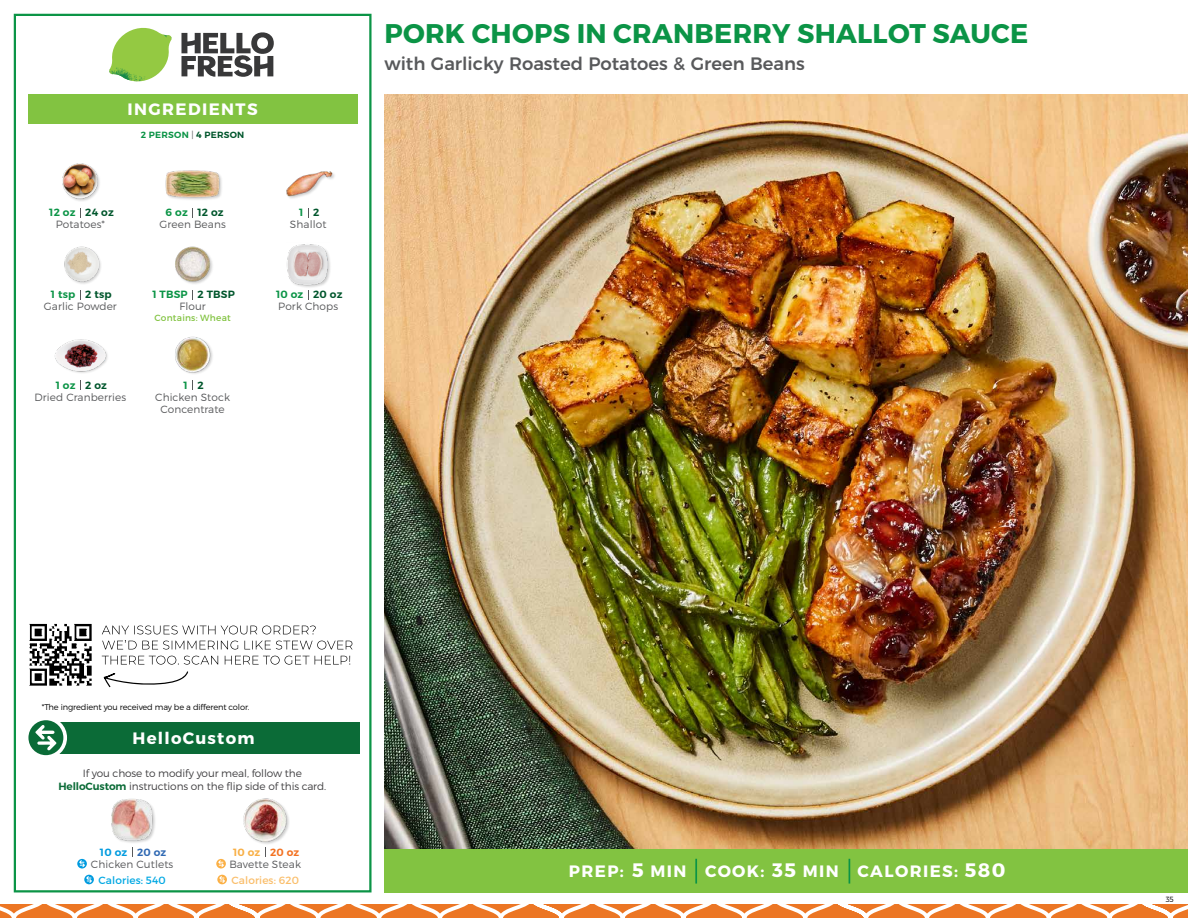
<style>
.page{position:relative;width:1188px;height:918px;background:#fff}
.page>*{position:absolute;margin:0;border:0;box-sizing:border-box;transform-origin:0 0}
.t1{font:700 27px "Montserrat";letter-spacing:.01em;color:#0b9446}
.t2{font:500 18px "Montserrat";color:#58595b}
.t3{font:700 16.5px "Montserrat";letter-spacing:.085em;color:#fff}
.t4{font:300 10.5px/12px "Montserrat";letter-spacing:.01em;color:#58595b;text-align:center}
.t5{font:300 10.5px/13.5px "Montserrat";letter-spacing:-.01em;color:#414042;text-align:center}
.t6{font:600 10.5px "Montserrat";letter-spacing:.02em;color:#00562c}
.t7{font:600 10.5px "Montserrat";letter-spacing:.02em;color:#0b9446}
.t8{font:10.5px "Montserrat";letter-spacing:.01em;color:#00a8e3}
.t9{font:10.5px "Montserrat";letter-spacing:.01em;color:#fabe6b}
.t10{font:600 10.5px "Montserrat";letter-spacing:.02em;color:#009bdf}
.t11{font:600 10.5px "Montserrat";letter-spacing:.02em;color:#f8af45}
.t12{font:600 9px "Montserrat";letter-spacing:.03em;color:#0b9446}
.t13{font:9px "Montserrat";letter-spacing:.025em;color:#82c341}
.t14{font:300 8.25px "Montserrat";letter-spacing:-.015em;color:#000}
.t15{font:300 7.5px "Montserrat";color:#000}
.s1{font-weight:300;color:#58595b}
.s2{color:#00562c}
.s3{font-weight:600;color:#0b6b37}
.s4{color:#3069b3}
.s5{color:#f37121}
.s6{font-size:19.5px}
</style>
<div class="page">
<svg style="left:0;top:904px;width:1188px;height:14px"></svg>
<div style="left:384px;top:849px;width:804px;height:43px;background:#82c341"></div>
<svg style="left:181px;top:32px;width:93px;height:45px"></svg>
<svg style="left:114px;top:28px;width:55px;height:36px"></svg>
<img style="left:143px;top:28px;width:29px;height:24px">
<img style="left:112px;top:48px;width:54px;height:10px">
<img style="left:109px;top:52px;width:55px;height:30px">
<img style="left:142px;top:58px;width:24px;height:23px">
<div style="left:28px;top:94px;width:330px;height:30px;background:#82c341"></div>
<div style="left:14px;top:14px;width:358px;height:878px;border:2px solid #0b9446"></div>
<img style="left:384px;top:94px;width:804px;height:755px">
<img style="left:175px;top:246px;width:38px;height:38px">
<div style="left:287px;top:244px;width:45px;height:44px;background:#000;opacity:.2"></div>
<img style="left:287px;top:244px;width:45px;height:41px">
<img style="left:165px;top:170px;width:57px;height:30px">
<img style="left:286px;top:171px;width:49px;height:28px">
<img style="left:64px;top:246px;width:37px;height:38px">
<img style="left:62px;top:163px;width:38px;height:38px">
<img style="left:175px;top:336px;width:38px;height:38px">
<img style="left:54px;top:339px;width:54px;height:34px">
<div style="left:33px;top:722px;width:327px;height:31px;background:#0b6b37"></div>
<div style="left:25px;top:717px;width:42px;height:42px;background:#fff;border-radius:50%"></div>
<div style="left:28px;top:720px;width:35px;height:35px;background:#0a6b37;border-radius:50%"></div>
<svg style="left:35px;top:725px;width:22px;height:26px"></svg>
<div style="left:111px;top:799px;width:46px;height:45px;background:#000;opacity:.2"></div>
<img style="left:111px;top:799px;width:46px;height:43px">
<svg style="left:77px;top:859px;width:10px;height:10px"></svg>
<svg style="left:79px;top:860px;width:6px;height:7px"></svg>
<svg style="left:84px;top:875px;width:10px;height:9px"></svg>
<svg style="left:86px;top:876px;width:6px;height:7px"></svg>
<div style="left:243px;top:799px;width:47px;height:46px;background:#000;opacity:.2"></div>
<img style="left:243px;top:799px;width:47px;height:43px">
<hr style="left:695px;top:859px;width:2px;height:25px;background:#0b9446">
<svg style="left:849px;top:859px;width:1px;height:25px"></svg>
<img style="left:29px;top:623px;width:63px;height:63px">
<svg style="left:104px;top:671px;width:84px;height:17px"></svg>
<svg style="left:102px;top:656px;width:248px;height:9px"></svg>
<svg style="left:102px;top:640px;width:251px;height:10px"></svg>
<svg style="left:102px;top:626px;width:214px;height:8px"></svg>
<svg style="left:216px;top:859px;width:10px;height:10px"></svg>
<svg style="left:218px;top:860px;width:6px;height:7px"></svg>
<svg style="left:217px;top:875px;width:10px;height:9px"></svg>
<svg style="left:219px;top:876px;width:6px;height:7px"></svg>
<h3 class="t3" style="left:128px;top:99px;width:132px">INGREDIENTS</h3>
<p class="t12" style="left:141px;top:129px;width:105px">2 PERSON <span class="s1">|</span> <span class="s2">4 PERSON</span></p>
<p class="t7" style="left:49px;top:206px;width:28px">12 oz</p>
<p class="t6" style="left:85px;top:206px;width:30px">24 oz</p>
<p class="t6" style="left:198px;top:206px;width:28px">12 oz</p>
<p class="t6" style="left:313px;top:206px;width:8px">2</p>
<p class="t7" style="left:166px;top:206px;width:24px">6 oz</p>
<p class="t7" style="left:299px;top:206px;width:6px">1</p>
<p class="t4" style="left:56px;top:218px;width:51px">Potatoes*</p>
<p class="t4" style="left:159px;top:218px;width:68px">Green Beans</p>
<p class="t4" style="left:290px;top:218px;width:38px">Shallot</p>
<p class="t7" style="left:51px;top:288px;width:26px">1 tsp</p>
<p class="t6" style="left:85px;top:288px;width:28px">2 tsp</p>
<p class="t6" style="left:198px;top:288px;width:39px">2 TBSP</p>
<p class="t6" style="left:313px;top:288px;width:31px">20 oz</p>
<p class="t7" style="left:152px;top:288px;width:37px">1 TBSP</p>
<p class="t7" style="left:276px;top:288px;width:29px">10 oz</p>
<p class="t4" style="left:44px;top:300px;width:75px">Garlic Powder</p>
<p class="t4" style="left:179px;top:300px;width:28px">Flour</p>
<p class="t13" style="left:155px;top:313px;width:78px">Contains: Wheat</p>
<p class="t4" style="left:278px;top:300px;width:61px">Pork Chops</p>
<p class="t7" style="left:56px;top:379px;width:21px">1 oz</p>
<p class="t6" style="left:85px;top:379px;width:23px">2 oz</p>
<p class="t7" style="left:184px;top:379px;width:6px">1</p>
<p class="t6" style="left:198px;top:379px;width:8px">2</p>
<p class="t4" style="left:35px;top:391px;width:93px">Dried Cranberries</p>
<p class="t4" style="left:155px;top:391px;width:76px">Chicken Stock<br>Concentrate</p>
<h1 class="t1" style="left:385px;top:17px;width:645px">PORK CHOPS IN CRANBERRY SHALLOT SAUCE</h1>
<h2 class="t2" style="left:384px;top:49px;width:422px">with Garlicky Roasted Potatoes &amp; Green Beans</h2>
<p class="t14" style="left:42px;top:702px;width:209px">*The ingredient you received may be a different color.</p>
<h3 class="t3" style="left:133px;top:728px;width:123px">HelloCustom</h3>
<p class="t5" style="left:58px;top:766px;width:269px">If you chose to modify your meal, follow the<br><span class="s3">HelloCustom</span> instructions on the flip side of this card.</p>
<p class="t10" style="left:100px;top:845px;width:68px">10 oz <span class="s4">20 oz</span></p>
<p class="t4" style="left:91px;top:858px;width:84px">Chicken Cutlets</p>
<p class="t8" style="left:99px;top:874px;width:69px">Calories: 540</p>
<p class="t11" style="left:233px;top:845px;width:68px">10 oz <span class="s5">20 oz</span></p>
<p class="t4" style="left:229px;top:858px;width:73px">Bavette Steak</p>
<p class="t9" style="left:231px;top:874px;width:69px">Calories: 620</p>
<h3 class="t3" style="left:569px;top:861px;width:438px">PREP: <span class="s6">5</span> MIN COOK: <span class="s6">35</span> MIN CALORIES: <span class="s6">580</span></h3>
<p class="t15" style="left:1166px;top:895px;width:10px">35</p>
</div>
